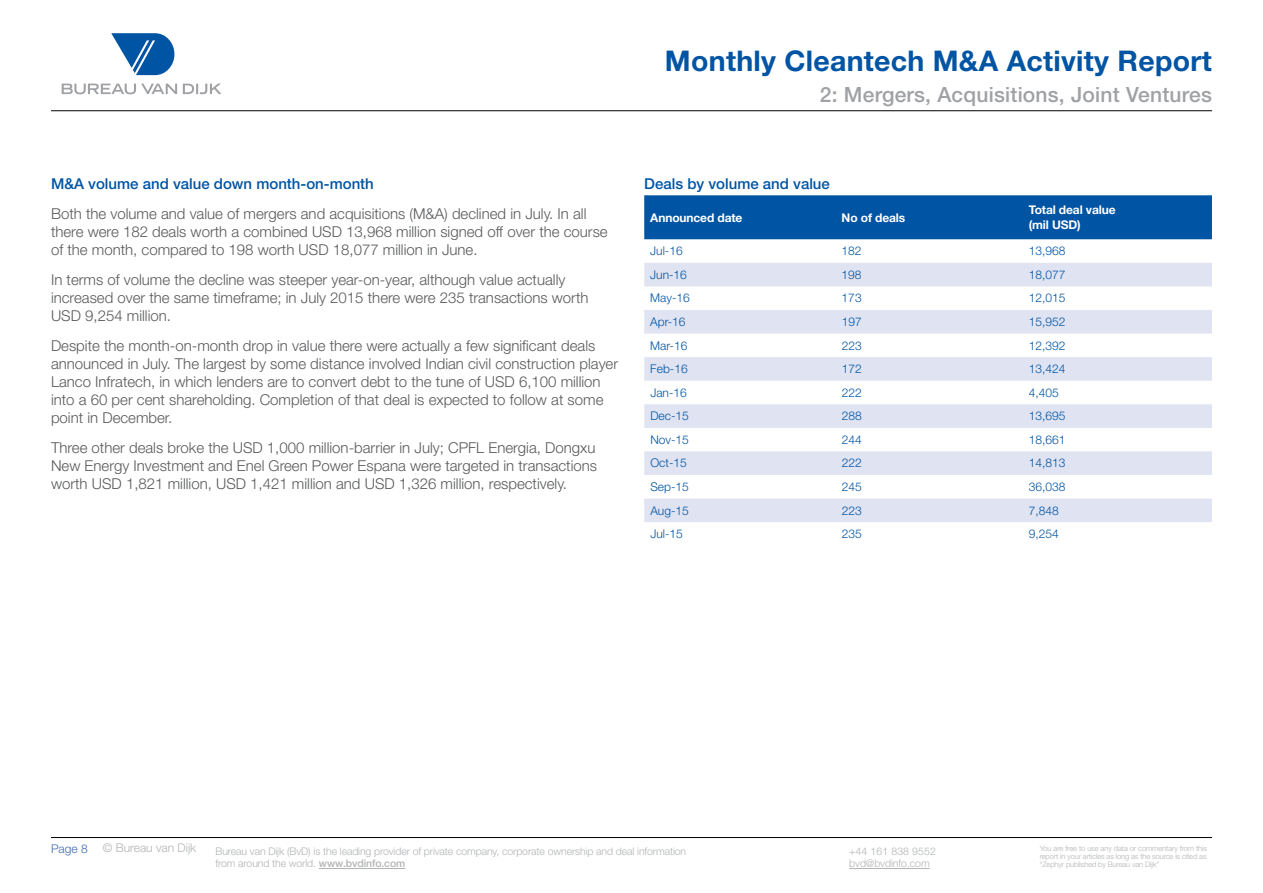
<style>
.page{position:relative;width:1263px;height:893px;background:#fff}
.page>*{position:absolute;margin:0;border:0;box-sizing:border-box;transform-origin:0 0}
.t1{font:700 28.5px "Helvetica Neue LTW1 G";letter-spacing:.01em;color:#0054a4}
.t2{font:500 21px "Helvetica Neue LTW1 G";letter-spacing:.01em;color:#9fa1a4}
.t3{font:300 15px/18px "Helvetica Neue LT Std";color:#58595b}
.t4{font:500 15px "Helvetica Neue LTW1 G";color:#0054a4}
.t5{font:300 12px "Helvetica Neue LT Std";color:#0054a4}
.t6{font:700 12px/14.4px "Helvetica Neue LTW1 G";letter-spacing:-.01em;color:#fff}
.t7{font:300 12px "Helvetica Neue LT Std";color:#b1b3b5}
.t8{font:300 12px "Helvetica Neue LT Std";color:#3f6ab1}
.t9{font:300 10.5px/12.6px "Helvetica Neue LT Std";letter-spacing:-.01em;color:#b1b3b5}
.t10{font:300 7.5px/8.2px "Helvetica Neue LT Std";letter-spacing:-.015em;color:#b1b3b5;text-align:justify}
.s1{font-family:"Helvetica Neue LTW1 G";font-weight:500}
</style>
<div class="page">
<hr style="left:319px;top:868px;width:86px;height:1px;background:#b1b3b5">
<hr style="left:849px;top:868px;width:81px;height:1px;background:#b1b3b5">
<svg style="left:62px;top:84px;width:159px;height:10px"></svg>
<svg style="left:111px;top:33px;width:63px;height:42px"></svg>
<hr style="left:51px;top:110px;width:1161px;height:1px;background:#000">
<hr style="left:51px;top:837px;width:1161px;height:1px;background:#000">
<div style="left:644px;top:195px;width:568px;height:44px;background:#0054a4"></div>
<svg style="left:644px;top:263px;width:568px;height:259px;fill:#e0e3f2"></svg>
<h1 class="t1" style="left:665px;top:43px;width:548px">Monthly Cleantech M&amp;A Activity Report</h1>
<h2 class="t2" style="left:820px;top:82px;width:393px">2: Mergers, Acquisitions, Joint Ventures</h2>
<p class="t4" style="left:51px;top:175px;width:324px">M&amp;A volume and value down month-on-month</p>
<p class="t3" style="left:51px;top:205px;width:558px">Both the volume and value of mergers and acquisitions (M&amp;A) declined in July. In all there were 182 deals worth a combined USD 13,968 million signed off over the course of the month, compared to 198 worth USD 18,077 million in June.</p>
<p class="t3" style="left:51px;top:271px;width:539px">In terms of volume the decline was steeper year-on-year, although value actually increased over the same timeframe; in July 2015 there were 235 transactions worth<br>USD 9,254 million.</p>
<p class="t3" style="left:51px;top:337px;width:569px">Despite the month-on-month drop in value there were actually a few significant deals announced in July. The largest by some distance involved Indian civil construction player Lanco Infratech, in which lenders are to convert debt to the tune of USD 6,100 million into a 60 per cent shareholding. Completion of that deal is expected to follow at some point in December.</p>
<p class="t3" style="left:51px;top:439px;width:548px;text-align:justify">Three other deals broke the USD 1,000 million-barrier in July; CPFL Energia, Dongxu New Energy Investment and Enel Green Power Espana were targeted in transactions worth USD 1,821 million, USD 1,421 million and USD 1,326 million, respectively.</p>
<p class="t4" style="left:644px;top:175px;width:187px">Deals by volume and value</p>
<p class="t6" style="left:650px;top:210px;width:94px">Announced date</p>
<p class="t6" style="left:842px;top:210px;width:65px">No of deals</p>
<p class="t6" style="left:1029px;top:203px;width:88px">Total deal value (mil USD)</p>
<p class="t5" style="left:650px;top:244px;width:34px">Jul-16</p>
<p class="t5" style="left:842px;top:244px;width:22px">182</p>
<p class="t5" style="left:1029px;top:244px;width:38px">13,968</p>
<p class="t5" style="left:650px;top:267px;width:38px">Jun-16</p>
<p class="t5" style="left:842px;top:267px;width:22px">198</p>
<p class="t5" style="left:1029px;top:267px;width:38px">18,077</p>
<p class="t5" style="left:650px;top:291px;width:41px">May-16</p>
<p class="t5" style="left:842px;top:291px;width:22px">173</p>
<p class="t5" style="left:1029px;top:291px;width:38px">12,015</p>
<p class="t5" style="left:650px;top:314px;width:37px">Apr-16</p>
<p class="t5" style="left:842px;top:314px;width:22px">197</p>
<p class="t5" style="left:1029px;top:314px;width:38px">15,952</p>
<p class="t5" style="left:650px;top:338px;width:39px">Mar-16</p>
<p class="t5" style="left:842px;top:338px;width:22px">223</p>
<p class="t5" style="left:1029px;top:338px;width:38px">12,392</p>
<p class="t5" style="left:650px;top:362px;width:39px">Feb-16</p>
<p class="t5" style="left:842px;top:362px;width:22px">172</p>
<p class="t5" style="left:1029px;top:362px;width:38px">13,424</p>
<p class="t5" style="left:650px;top:385px;width:38px">Jan-16</p>
<p class="t5" style="left:842px;top:385px;width:22px">222</p>
<p class="t5" style="left:1029px;top:385px;width:32px">4,405</p>
<p class="t5" style="left:650px;top:409px;width:40px">Dec-15</p>
<p class="t5" style="left:842px;top:409px;width:22px">288</p>
<p class="t5" style="left:1029px;top:409px;width:38px">13,695</p>
<p class="t5" style="left:650px;top:432px;width:40px">Nov-15</p>
<p class="t5" style="left:842px;top:432px;width:22px">244</p>
<p class="t5" style="left:1029px;top:432px;width:38px">18,661</p>
<p class="t5" style="left:650px;top:456px;width:38px">Oct-15</p>
<p class="t5" style="left:842px;top:456px;width:22px">222</p>
<p class="t5" style="left:1029px;top:456px;width:38px">14,813</p>
<p class="t5" style="left:650px;top:479px;width:40px">Sep-15</p>
<p class="t5" style="left:842px;top:479px;width:22px">245</p>
<p class="t5" style="left:1029px;top:479px;width:38px">36,038</p>
<p class="t5" style="left:650px;top:503px;width:40px">Aug-15</p>
<p class="t5" style="left:842px;top:503px;width:22px">223</p>
<p class="t5" style="left:1029px;top:503px;width:32px">7,848</p>
<p class="t5" style="left:650px;top:527px;width:34px">Jul-15</p>
<p class="t5" style="left:842px;top:527px;width:22px">235</p>
<p class="t5" style="left:1029px;top:527px;width:32px">9,254</p>
<p class="t8" style="left:51px;top:841px;width:38px">Page 8</p>
<p class="t7" style="left:103px;top:840px;width:95px">© Bureau van Dijk</p>
<p class="t9" style="left:215px;top:845px;width:472px">Bureau van Dijk (BvD) is the leading provider of private company, corporate ownership and deal information from around the world. <span class="s1">www.bvdinfo.com</span></p>
<p class="t10" style="left:1040px;top:844px;width:169px">You are free to use any data or commentary from this report in your articles as long as the source is cited as “Zephyr published by Bureau van Dijk”</p>
<p class="t9" style="left:849px;top:845px;width:88px">+44 161 838 9552 bvd@bvdinfo.com</p>
</div>
